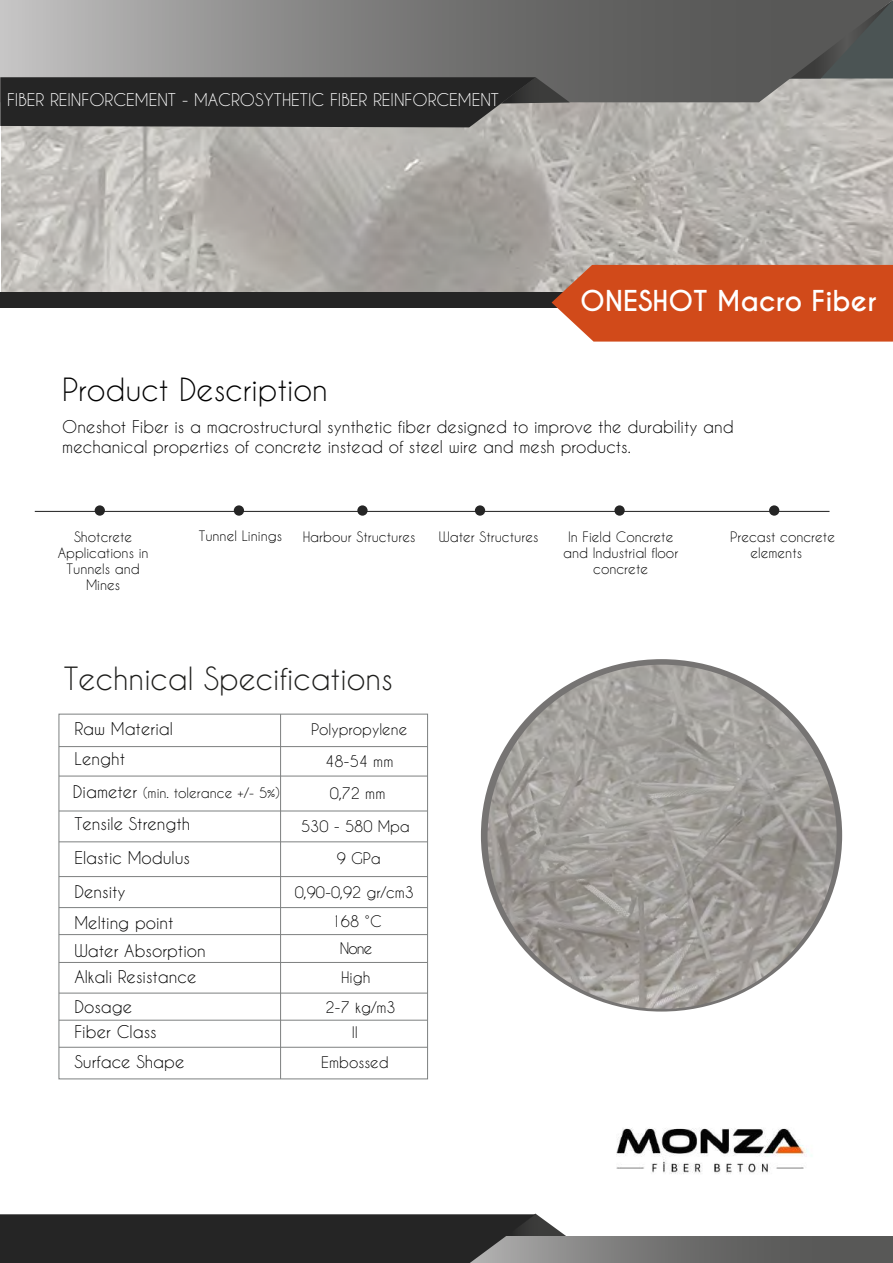
<style>
.page{position:relative;width:893px;height:1263px;background:#fff}
.page>*{position:absolute;margin:0;border:0;box-sizing:border-box;transform-origin:0 0}
.t1{font:30px "Caviar Dreams";color:#1d1d1b}
.t2{font:30px "Caviar Dreams";color:#000}
.t3{font:700 27px "Caviar Dreams";color:#fff}
.t4{font:16.5px/34px "Caviar Dreams";color:#000}
.t5{font:16.5px "Caviar Dreams";color:#fff}
.t6{font:15px/32.1px "Caviar Dreams";color:#000;text-align:center}
.t7{font:13.5px/16.2px "Caviar Dreams";color:#000;text-align:center}
.s1{font-size:16.5px}
</style>
<div class="page">
<img style="left:1px;top:102px;width:892px;height:190px">
<svg style="left:0;top:0;width:893px;height:102px;background:#7c7c7b"></svg>
<svg style="left:0;top:77px;width:570px;height:50px;background:#323231"></svg>
<div style="left:0;top:292px;width:568px;height:16px;background:#252525"></div>
<svg style="left:552px;top:265px;width:341px;height:77px;background:#d15225"></svg>
<svg style="left:568px;top:1236px;width:325px;height:27px;background:#686867"></svg>
<svg style="left:0;top:1213px;width:568px;height:50px;background:#373737"></svg>
<img style="left:488px;top:665px;width:349px;height:344px">
<div style="left:59px;top:714px;width:369px;height:365px;border:1px solid #7d8080"></div>
<hr style="left:59px;top:811px;width:369px;height:1px;background:#7d8080">
<hr style="left:59px;top:841px;width:369px;height:1px;background:#7d8080">
<hr style="left:59px;top:876px;width:369px;height:1px;background:#7d8080">
<hr style="left:59px;top:907px;width:369px;height:1px;background:#7d8080">
<hr style="left:59px;top:934px;width:369px;height:1px;background:#7d8080">
<hr style="left:59px;top:962px;width:369px;height:1px;background:#7d8080">
<hr style="left:59px;top:993px;width:369px;height:1px;background:#7d8080">
<hr style="left:59px;top:1020px;width:369px;height:1px;background:#7d8080">
<hr style="left:59px;top:1047px;width:369px;height:1px;background:#7d8080">
<hr style="left:59px;top:776px;width:369px;height:1px;background:#7d8080">
<hr style="left:59px;top:746px;width:369px;height:1px;background:#7d8080">
<hr style="left:280px;top:714px;width:1px;height:365px;background:#7d8080">
<hr style="left:35px;top:511px;width:794px;height:1px;background:#333">
<div style="left:95px;top:505px;width:10px;height:11px;background:#252525;border-radius:50%"></div>
<div style="left:234px;top:505px;width:10px;height:11px;background:#252525;border-radius:50%"></div>
<div style="left:357px;top:505px;width:11px;height:11px;background:#252525;border-radius:50%"></div>
<div style="left:475px;top:505px;width:10px;height:11px;background:#252525;border-radius:50%"></div>
<div style="left:614px;top:505px;width:11px;height:11px;background:#252525;border-radius:50%"></div>
<div style="left:769px;top:505px;width:10px;height:11px;background:#252525;border-radius:50%"></div>
<img style="left:616px;top:1128px;width:196px;height:46px">
<p class="t5" style="left:7px;top:90px;width:493px">FIBER REINFORCEMENT - MACROSYTHETIC FIBER REINFORCEMENT</p>
<h2 class="t3" style="left:580px;top:285px;width:298px">ONESHOT Macro Fiber</h2>
<h1 class="t2" style="left:62px;top:371px;width:267px">Product Description</h1>
<p class="t4" style="left:62px;top:417px;width:673px;line-height:19.8px">Oneshot Fiber is a macrostructural synthetic fiber designed to improve the durability and mechanical properties of concrete instead of steel wire and mesh products.</p>
<p class="t7" style="left:58px;top:528px;width:92px">Shotcrete<br>Applications in<br>Tunnels and<br>Mines</p>
<p class="t7" style="left:199px;top:527px;width:85px">Tunnel Linings</p>
<p class="t7" style="left:303px;top:528px;width:114px">Harbour Structures</p>
<p class="t7" style="left:439px;top:528px;width:101px">Water Structures</p>
<p class="t7" style="left:563px;top:529px;width:117px">In Field Concrete and Industrial floor concrete</p>
<p class="t7" style="left:750px;top:528px;width:86px;text-align:left;text-indent:-20px">Precast concrete elements</p>
<h1 class="t1" style="left:64px;top:661px;width:330px">Technical Specifications</h1>
<p class="t4" style="left:74px;top:711px;width:100px">Raw Material</p>
<p class="t6" style="left:311px;top:713px;width:98px">Polypropylene<br>48-54 mm<br>0,72 mm</p>
<p class="t6" style="left:301px;top:810px;width:110px">530 - 580 Mpa<br>9 GPa</p>
<p class="t6" style="left:295px;top:878px;width:121px;line-height:28.2px">0,90-0,92 gr/cm3<br>168 °C<br>None</p>
<p class="t6" style="left:325px;top:962px;width:72px;line-height:29.5px;text-align:left;text-indent:16px">High<br>2-7 kg/m3</p>
<p class="t6" style="left:321px;top:1017px;width:69px;line-height:29.7px">II<br>Embossed</p>
<p class="t4" style="left:74px;top:742px;width:52px">Lenght</p>
<p class="t7" style="left:73px;top:784px;width:208px"><span class="s1">Diameter</span> (min. tolerance +/- 5%)</p>
<p class="t4" style="left:74px;top:806px;width:118px;text-align:justify">Tensile Strength Elastic Modulus Density</p>
<p class="t4" style="left:74px;top:908px;width:133px;line-height:28.3px">Melting point<br>Water Absorption</p>
<p class="t4" style="left:74px;top:962px;width:124px;line-height:29.5px">Alkali Resistance<br>Dosage</p>
<p class="t4" style="left:74px;top:1017px;width:112px;line-height:29.5px">Fiber Class<br>Surface Shape</p>
</div>
